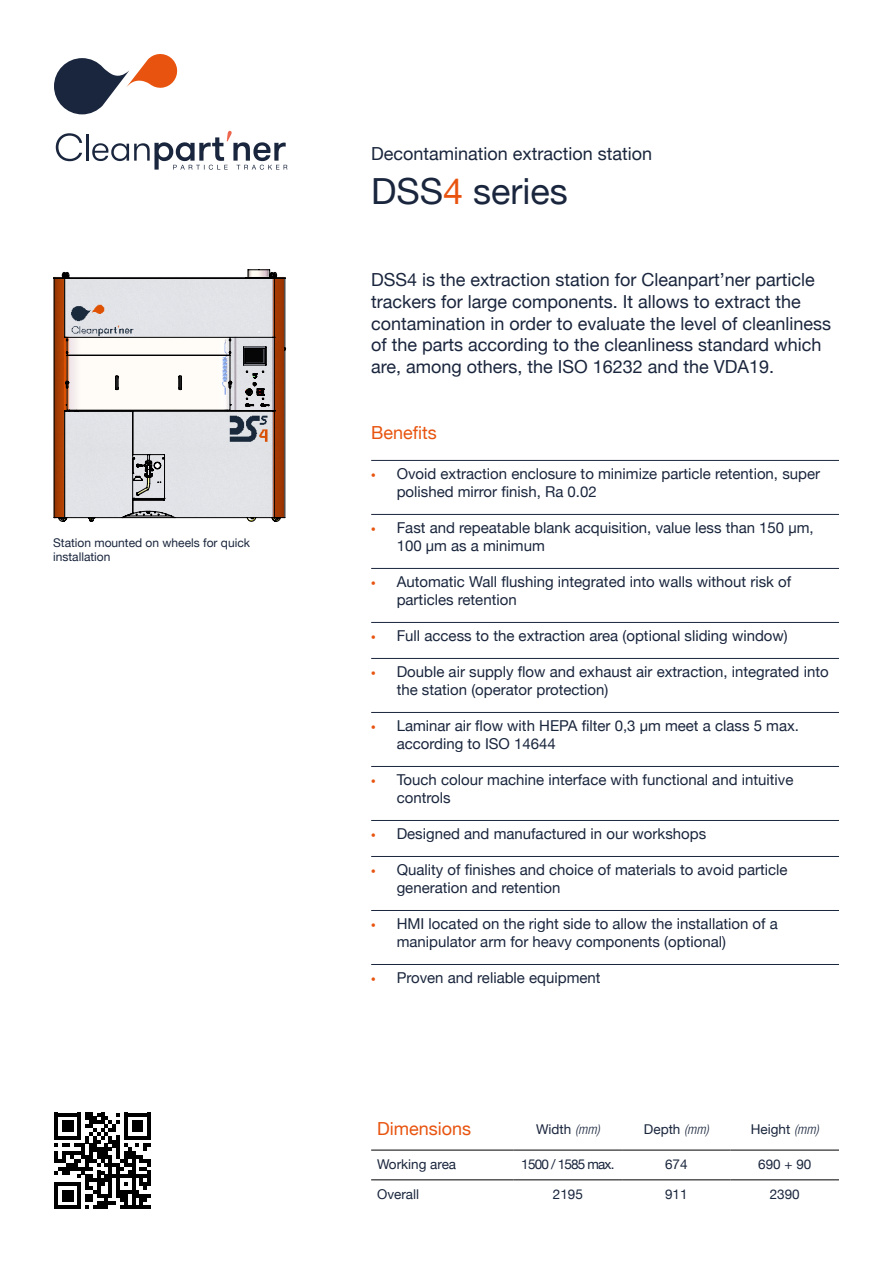
<style>
.page{position:relative;width:893px;height:1263px;background:#fff}
.page>*{position:absolute;margin:0;border:0;box-sizing:border-box;transform-origin:0 0}
.t1{font:36px "Helvetica Neue";color:#1a263d}
.t2{font:18px/21.6px "Helvetica Neue";color:#1a263d}
.t3{font:18px "Helvetica Neue";color:#e8540f}
.t4{font:15px/18px "Helvetica Neue";color:#1a263d}
.t5{font:13.5px "Helvetica Neue";color:#1a263d}
.t6{font:13.5px "Helvetica Neue";letter-spacing:-.06em;color:#1a263d}
.t7{font:12px/14.4px "Helvetica Neue";color:#1a263d}
.s1{color:#e8540f}
.s2{font-family:"Source Sans Pro";color:#e8540f}
.s3{font-weight:300;font-style:italic;font-stretch:condensed}
</style>
<div class="page">
<hr style="left:371px;top:460px;width:468px;height:1px;background:#1a263d">
<hr style="left:371px;top:514px;width:468px;height:1px;background:#1a263d">
<hr style="left:371px;top:568px;width:468px;height:1px;background:#1a263d">
<hr style="left:371px;top:622px;width:468px;height:1px;background:#1a263d">
<hr style="left:371px;top:658px;width:468px;height:1px;background:#1a263d">
<hr style="left:371px;top:712px;width:468px;height:1px;background:#1a263d">
<hr style="left:371px;top:766px;width:468px;height:1px;background:#1a263d">
<hr style="left:371px;top:820px;width:468px;height:1px;background:#1a263d">
<hr style="left:371px;top:856px;width:468px;height:1px;background:#1a263d">
<hr style="left:371px;top:910px;width:468px;height:1px;background:#1a263d">
<hr style="left:371px;top:964px;width:468px;height:1px;background:#1a263d">
<svg style="left:56px;top:133px;width:26px;height:28px"></svg>
<hr style="left:86px;top:134px;width:2px;height:27px;background:#1a263d">
<svg style="left:54px;top:54px;width:124px;height:60px"></svg>
<svg style="left:92px;top:131px;width:195px;height:39px"></svg>
<hr style="left:371px;top:1150px;width:143px;height:1px;background:#000">
<hr style="left:514px;top:1150px;width:108px;height:1px;background:#000">
<hr style="left:622px;top:1150px;width:108px;height:1px;background:#000">
<hr style="left:730px;top:1150px;width:109px;height:1px;background:#000">
<hr style="left:371px;top:1179px;width:143px;height:1px;background:#000">
<hr style="left:514px;top:1179px;width:108px;height:1px;background:#000">
<hr style="left:622px;top:1179px;width:108px;height:1px;background:#000">
<hr style="left:730px;top:1179px;width:109px;height:1px;background:#000">
<svg style="left:54px;top:1112px;width:97px;height:97px"></svg>
<svg style="left:53px;top:269px;width:233px;height:253px"></svg>
<p class="t7" style="left:53px;top:536px;width:198px">Station mounted on wheels for quick installation</p>
<p class="t2" style="left:371px;top:144px;width:283px">Decontamination extraction station</p>
<h1 class="t1" style="left:371px;top:165px;width:198px">DSS<span class="s1">4</span> series</h1>
<p class="t2" style="left:371px;top:270px;width:462px">DSS4 is the extraction station for Cleanpart’ner particle trackers for large components. It allows to extract the contamination in order to evaluate the level of cleanliness of the parts according to the cleanliness standard which are, among others, the ISO 16232 and the VDA19.</p>
<p class="t3" style="left:371px;top:420px;width:67px">Benefits</p>
<p class="t4" style="left:397px;top:465px;width:425px;text-indent:-25px"><span class="s2">•</span> Ovoid extraction enclosure to minimize particle retention, super polished mirror finish, Ra 0.02</p>
<p class="t4" style="left:397px;top:519px;width:419px;text-indent:-25px"><span class="s2">•</span> Fast and repeatable blank acquisition, value less than 150 µm,<br>100 µm as a minimum</p>
<p class="t4" style="left:397px;top:573px;width:396px;text-indent:-25px"><span class="s2">•</span> Automatic Wall flushing integrated into walls without risk of particles retention</p>
<p class="t4" style="left:371px;top:627px;width:418px"><span class="s2">•</span> Full access to the extraction area (optional sliding window)</p>
<p class="t4" style="left:397px;top:663px;width:433px;text-indent:-25px"><span class="s2">•</span> Double air supply flow and exhaust air extraction, integrated into the station (operator protection)</p>
<p class="t4" style="left:397px;top:717px;width:404px;text-indent:-25px"><span class="s2">•</span> Laminar air flow with HEPA filter 0,3 µm meet a class 5 max. according to ISO 14644</p>
<p class="t4" style="left:397px;top:771px;width:398px;text-indent:-25px"><span class="s2">•</span> Touch colour machine interface with functional and intuitive controls</p>
<p class="t4" style="left:371px;top:825px;width:337px"><span class="s2">•</span> Designed and manufactured in our workshops</p>
<p class="t4" style="left:397px;top:861px;width:392px;text-indent:-25px"><span class="s2">•</span> Quality of finishes and choice of materials to avoid particle generation and retention</p>
<p class="t4" style="left:397px;top:915px;width:383px;text-indent:-25px"><span class="s2">•</span> HMI located on the right side to allow the installation of a manipulator arm for heavy components (optional)</p>
<p class="t4" style="left:371px;top:969px;width:231px"><span class="s2">•</span> Proven and reliable equipment</p>
<p class="t3" style="left:377px;top:1115px;width:96px">Dimensions</p>
<p class="t5" style="left:536px;top:1120px;width:65px">Width <span class="s3">(mm)</span></p>
<p class="t5" style="left:644px;top:1120px;width:66px">Depth <span class="s3">(mm)</span></p>
<p class="t5" style="left:751px;top:1120px;width:69px">Height <span class="s3">(mm)</span></p>
<p class="t5" style="left:377px;top:1154px;width:80px">Working area</p>
<p class="t6" style="left:521px;top:1154px;width:95px">1500 / 1585 max.</p>
<p class="t5" style="left:665px;top:1154px;width:24px">674</p>
<p class="t5" style="left:758px;top:1154px;width:55px">690 + 90</p>
<p class="t5" style="left:377px;top:1184px;width:43px">Overall</p>
<p class="t5" style="left:553px;top:1184px;width:32px">2195</p>
<p class="t5" style="left:665px;top:1184px;width:24px">911</p>
<p class="t5" style="left:770px;top:1184px;width:32px">2390</p>
</div>
